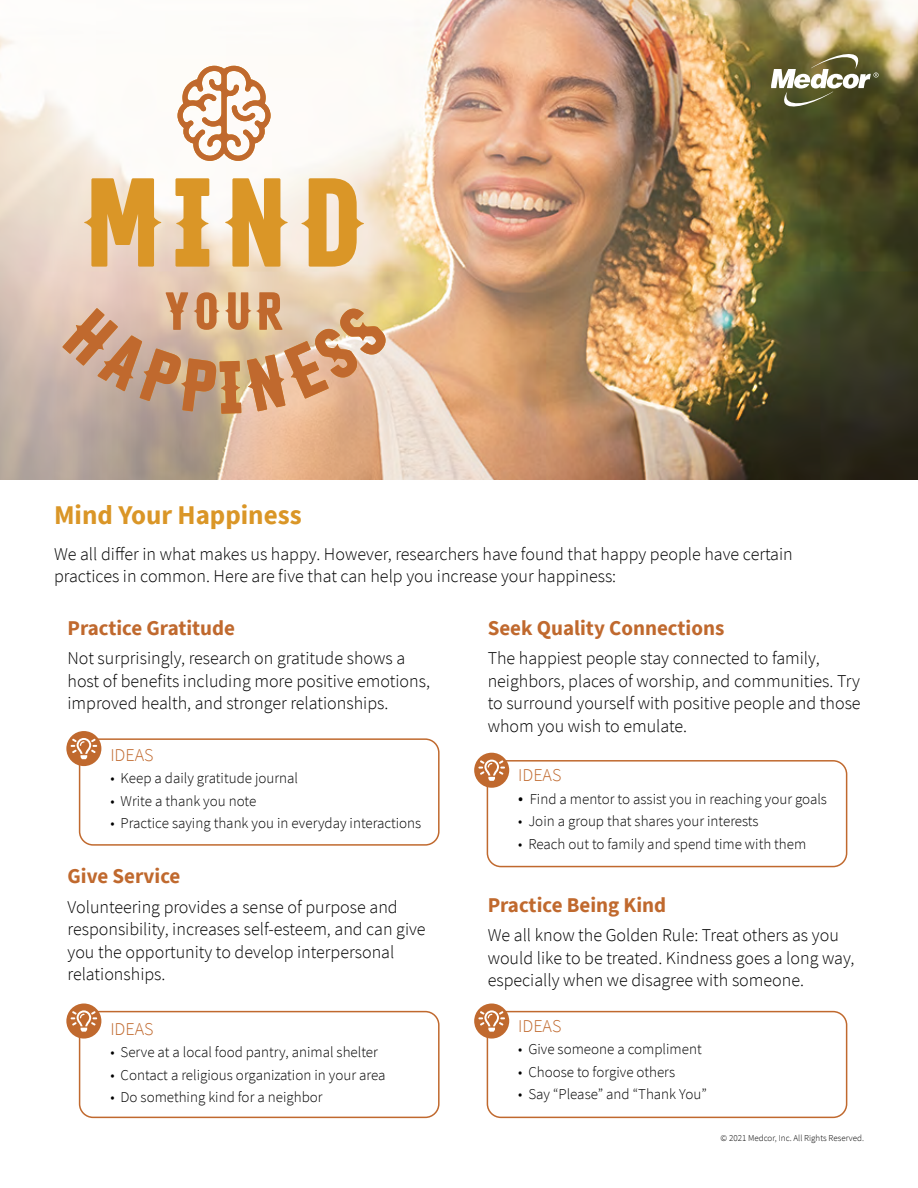
<style>
.page{position:relative;width:918px;height:1188px;background:#fff}
.page>*{position:absolute;margin:0;border:0;box-sizing:border-box;transform-origin:0 0}
.t1{font:700 27px "Source Sans Pro";color:#da9627}
.t2{font:700 21px "Source Sans Pro";color:#c0692e}
.t3{font:300 18px/22.5px "Source Sans Pro";color:#000}
.t4{font:300 18px "Source Sans Pro";color:#c0692e}
.t5{font:300 15px "Source Sans Pro";color:#000}
.t6{font:300 9px "Source Sans Pro";color:#000}
.s1{font-size:18px}
</style>
<div class="page">
<img style="left:771px;top:0;width:147px;height:480px">
<img style="left:0;top:0;width:771px;height:480px">
<svg style="left:84px;top:178px;width:77px;height:89px;background:#e1b065"></svg>
<svg style="left:175px;top:178px;width:34px;height:89px;background:#e1ac59"></svg>
<svg style="left:225px;top:178px;width:63px;height:89px;background:#e4b56a"></svg>
<svg style="left:301px;top:178px;width:63px;height:89px;background:#e5b76f"></svg>
<svg style="left:178px;top:66px;width:93px;height:95px"></svg>
<svg style="left:62px;top:292px;width:324px;height:122px;background:#d2a582"></svg>
<div style="left:79px;top:738px;width:361px;height:108px;border:2px solid #c0692e;border-radius:13px"></div>
<div style="left:66px;top:731px;width:35px;height:35px;background:#c0692e;border-radius:50%"></div>
<svg style="left:71px;top:738px;width:26px;height:21px"></svg>
<div style="left:79px;top:1011px;width:361px;height:107px;border:2px solid #c0692e;border-radius:13px"></div>
<div style="left:66px;top:1004px;width:35px;height:35px;background:#c0692e;border-radius:50%"></div>
<svg style="left:71px;top:1010px;width:26px;height:22px"></svg>
<div style="left:487px;top:760px;width:360px;height:107px;border:2px solid #c0692e;border-radius:13px"></div>
<div style="left:474px;top:753px;width:35px;height:35px;background:#c0692e;border-radius:50%"></div>
<svg style="left:478px;top:760px;width:27px;height:21px"></svg>
<div style="left:487px;top:1011px;width:360px;height:107px;border:2px solid #c0692e;border-radius:13px"></div>
<div style="left:474px;top:1004px;width:35px;height:35px;background:#c0692e;border-radius:50%"></div>
<svg style="left:478px;top:1010px;width:27px;height:22px"></svg>
<svg style="left:771px;top:54px;width:108px;height:52px"></svg>
<h1 class="t1" style="left:54px;top:496px;width:249px">Mind Your Happiness</h1>
<p class="t3" style="left:54px;top:542px;width:740px">We all differ in what makes us happy. However, researchers have found that happy people have certain practices in common. Here are five that can help you increase your happiness:</p>
<p class="t2" style="left:68px;top:614px;width:169px">Practice Gratitude</p>
<p class="t3" style="left:68px;top:647px;width:364px">Not surprisingly, research on gratitude shows a host of benefits including more positive emotions, improved health, and stronger relationships.</p>
<p class="t4" style="left:110px;top:744px;width:45px">IDEAS</p>
<p class="t5" style="left:110px;top:769px;width:189px">• Keep a daily gratitude journal</p>
<p class="t5" style="left:110px;top:791px;width:148px">• Write a thank you note</p>
<p class="t5" style="left:110px;top:814px;width:313px">• Practice saying thank you in everyday interactions</p>
<p class="t2" style="left:68px;top:862px;width:115px">Give Service</p>
<p class="t3" style="left:68px;top:895px;width:360px">Volunteering provides a sense of purpose and responsibility, increases self-esteem, and can give you the opportunity to develop interpersonal relationships.</p>
<p class="t4" style="left:110px;top:1018px;width:45px">IDEAS</p>
<p class="t5" style="left:110px;top:1043px;width:269px">• Serve at a local food pantry, animal shelter</p>
<p class="t5" style="left:110px;top:1065px;width:277px">• Contact a religious organization in your area</p>
<p class="t5" style="left:110px;top:1088px;width:214px">• Do something kind for a neighbor</p>
<p class="t2" style="left:488px;top:614px;width:238px">Seek Quality Connections</p>
<p class="t3" style="left:488px;top:647px;width:374px">The happiest people stay connected to family, neighbors, places of worship, and communities. Try to surround yourself with positive people and those whom you wish to emulate.</p>
<p class="t4" style="left:518px;top:764px;width:45px">IDEAS</p>
<p class="t5" style="left:518px;top:790px;width:310px"><span class="s1">•</span> Find a mentor to assist you in reaching your goals</p>
<p class="t5" style="left:518px;top:812px;width:242px">• Join a group that shares your interests</p>
<p class="t5" style="left:518px;top:835px;width:290px">• Reach out to family and spend time with them</p>
<p class="t2" style="left:488px;top:891px;width:180px">Practice Being Kind</p>
<p class="t3" style="left:488px;top:924px;width:368px">We all know the Golden Rule: Treat others as you would like to be treated. Kindness goes a long way, especially when we disagree with someone.</p>
<p class="t4" style="left:518px;top:1015px;width:45px">IDEAS</p>
<p class="t5" style="left:518px;top:1040px;width:185px">• Give someone a compliment</p>
<p class="t5" style="left:518px;top:1063px;width:158px">• Choose to forgive others</p>
<p class="t5" style="left:518px;top:1085px;width:190px">• Say “Please” and “Thank You”</p>
<p class="t6" style="left:721px;top:1132px;width:145px">© 2021 Medcor, Inc. All Rights Reserved.</p>
</div>
